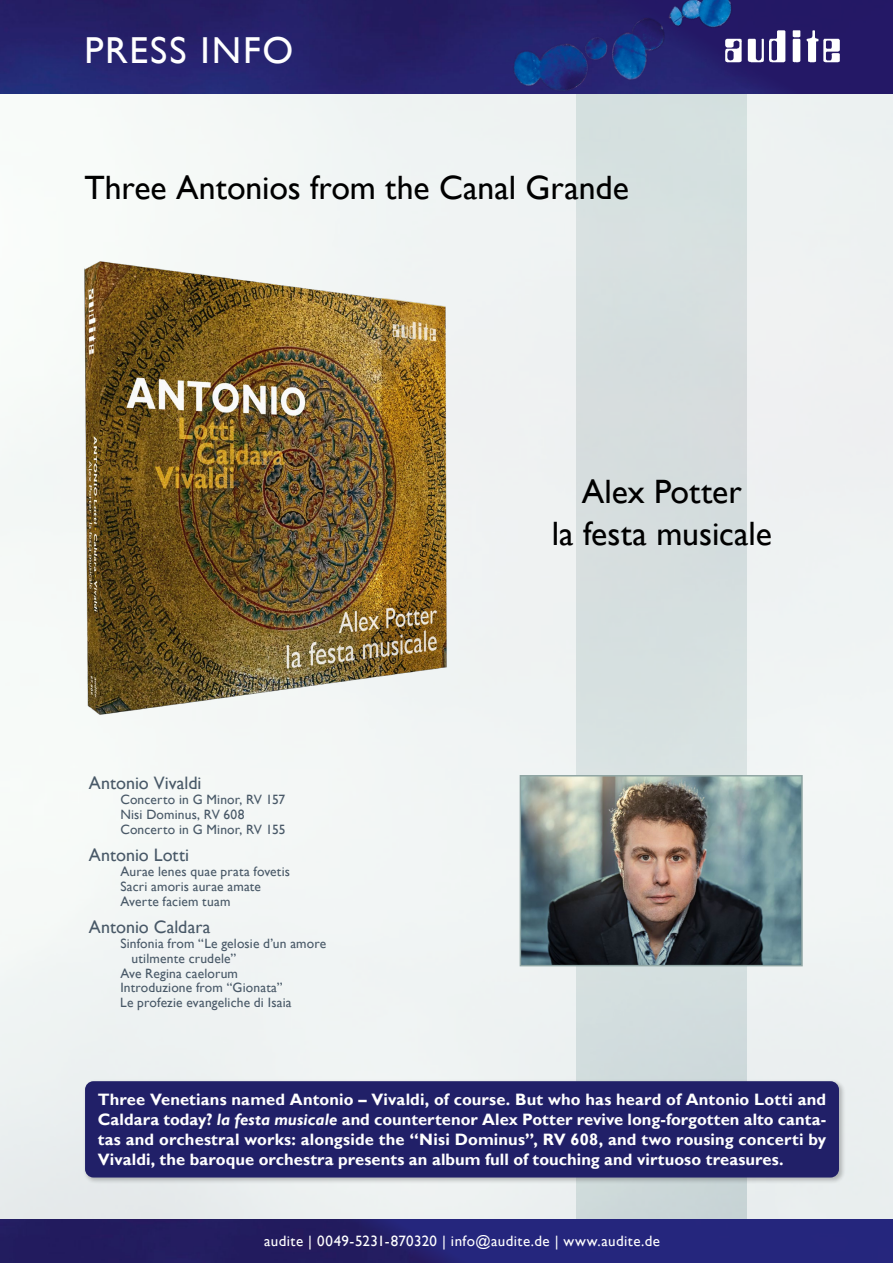
<style>
.page{position:relative;width:893px;height:1263px;background:#fff}
.page>*{position:absolute;margin:0;border:0;box-sizing:border-box;transform-origin:0 0}
.t1{font:37.5px "Gill Sans";letter-spacing:.05em;color:#fff}
.t2{font:33.75px/42px "Gill Sans";color:#000;text-align:center}
.t3{font:18px "Gill Sans";color:#485867}
.t4{font:700 16.5px/19.8px "Gill Sans";letter-spacing:.005em;color:#fff;text-align:justify}
.t5{font:15px "Gill Sans";letter-spacing:.03em;color:#fff}
.t6{font:13.5px/14.9px "Gill Sans";letter-spacing:.01em;color:#485867}
.s1{font-style:italic}
</style>
<div class="page">
<img style="left:14px;top:259px;width:458px;height:458px">
<div style="left:82px;top:1079px;width:763px;height:105px;background:#000;opacity:.25"></div>
<div style="left:85px;top:1081px;width:754px;height:96px;background:#212068;border-radius:8px"></div>
<img style="left:0;top:0;width:893px;height:94px">
<img style="left:469px;top:0;width:333px;height:105px">
<img style="left:724px;top:17px;width:117px;height:51px">
<img style="left:0;top:1219px;width:893px;height:44px">
<img style="left:523px;top:778px;width:277px;height:185px">
<div style="left:520px;top:775px;width:283px;height:191px;border:2px solid #90a6a4"></div>
<h1 class="t1" style="left:84px;top:28px;width:210px">PRESS INFO</h1>
<h2 class="t2" style="left:84px;top:167px;width:546px">Three Antonios from the Canal Grande</h2>
<p class="t3" style="left:89px;top:773px;width:114px">Antonio Vivaldi</p>
<p class="t6" style="left:120px;top:792px;width:167px">Concerto in G Minor, RV 157<br>Nisi Dominus, RV 608<br>Concerto in G Minor, RV 155</p>
<p class="t3" style="left:89px;top:845px;width:102px">Antonio Lotti</p>
<p class="t6" style="left:120px;top:864px;width:171px">Aurae lenes quae prata fovetis<br>Sacri amoris aurae amate<br>Averte faciem tuam</p>
<p class="t3" style="left:89px;top:916px;width:123px">Antonio Caldara</p>
<p class="t6" style="left:120px;top:936px;width:207px">Sinfonia from “Le gelosie d’un amore</p>
<p class="t6" style="left:132px;top:951px;width:106px">utilmente crudele”</p>
<p class="t6" style="left:120px;top:966px;width:119px">Ave Regina caelorum</p>
<p class="t6" style="left:120px;top:981px;width:164px">Introduzione from “Gionata”</p>
<p class="t6" style="left:120px;top:995px;width:173px">Le profezie evangeliche di Isaia</p>
<h2 class="t2" style="left:552px;top:471px;width:222px">Alex Potter<br>la festa musicale</h2>
<p class="t4" style="left:98px;top:1090px;width:730px">Three Venetians named Antonio – Vivaldi, of course. But who has heard of Antonio Lotti and Caldara today? <span class="s1">la festa musicale</span> and countertenor Alex Potter revive long-forgotten alto canta&shy;tas and orchestral works: alongside the “Nisi Dominus”, RV 608, and two rousing concerti by Vivaldi, the baroque orchestra presents an album full of touching and virtuoso treasures.</p>
<p class="t5" style="left:264px;top:1232px;width:397px">audite | 0049-5231-870320 | info@audite.de | www.audite.de</p>
</div>
